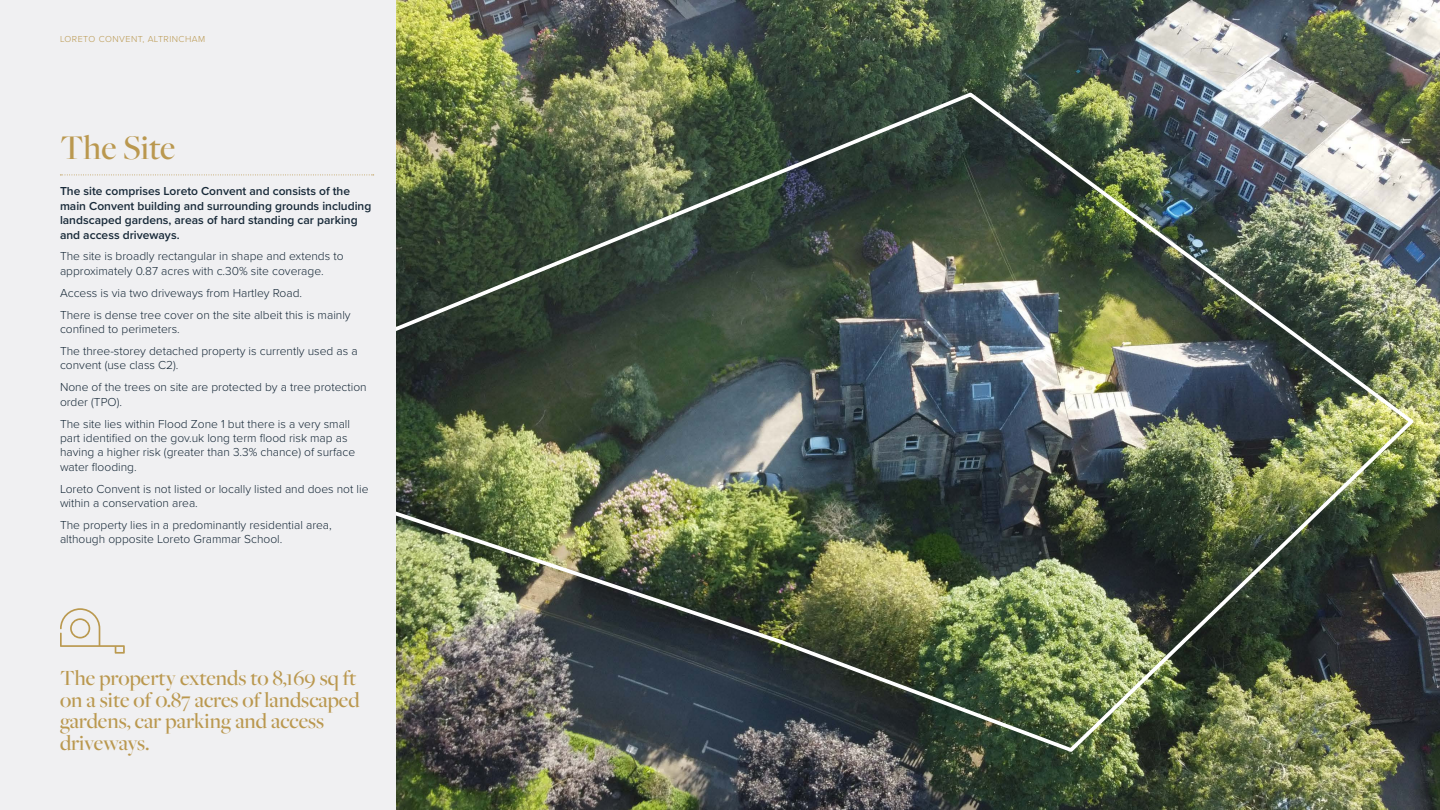
<style>
.page{position:relative;width:1440px;height:810px;background:#fff}
.page>*{position:absolute;margin:0;border:0;box-sizing:border-box;transform-origin:0 0}
.t1{font:500 36px "Freight Big Pro";color:#ba984f}
.t2{font:500 22.5px/21.8px "Freight Big Pro";color:#ba984f}
.t3{font:300 12px/14.4px "Proxima Nova";color:#172938}
.t4{font:600 12px/14.4px "Proxima Nova";color:#172938}
.t5{font:300 9px "Proxima Nova";letter-spacing:.05em;color:#ba984f}
</style>
<div class="page">
<img style="left:396px;top:0;width:1044px;height:810px">
<img style="left:396px;top:90px;width:1021px;height:664px">
<div style="left:0;top:0;width:396px;height:810px;background:#f0f0f2"></div>
<svg style="left:60px;top:175px;width:314px;height:1px"></svg>
<svg style="left:60px;top:608px;width:65px;height:46px"></svg>
<p class="t5" style="left:60px;top:32px;width:147px">LORETO CONVENT, ALTRINCHAM</p>
<h1 class="t1" style="left:60px;top:124px;width:117px">The Site</h1>
<p class="t4" style="left:60px;top:184px;width:313px">The site comprises Loreto Convent and consists of the main Convent building and surrounding grounds including landscaped gardens, areas of hard standing car parking and access driveways.</p>
<p class="t3" style="left:60px;top:249px;width:285px">The site is broadly rectangular in shape and extends to approximately 0.87 acres with c.30% site coverage.</p>
<p class="t3" style="left:60px;top:281px;width:292px;line-height:21.9px">Access is via two driveways from Hartley Road.<br>There is dense tree cover on the site albeit this is mainly</p>
<p class="t3" style="left:60px;top:317px;width:299px;line-height:21.9px">confined to perimeters.<br>The three-storey detached property is currently used as a</p>
<p class="t3" style="left:60px;top:354px;width:308px;line-height:21.9px">convent (use class C2).<br>None of the trees on site are protected by a tree protection</p>
<p class="t3" style="left:60px;top:390px;width:292px;line-height:21.9px">order (TPO).<br>The site lies within Flood Zone 1 but there is a very small</p>
<p class="t3" style="left:60px;top:430px;width:297px">part identified on the gov.uk long term flood risk map as having a higher risk (greater than 3.3% chance) of surface water flooding.</p>
<p class="t3" style="left:60px;top:481px;width:310px">Loreto Convent is not listed or locally listed and does not lie within a conservation area.</p>
<p class="t3" style="left:60px;top:517px;width:273px">The property lies in a predominantly residential area, although opposite Loreto Grammar School.</p>
<h2 class="t2" style="left:60px;top:666px;width:301px">The property extends to 8,169 sq ft on a site of 0.87 acres of landscaped gardens, car parking and access driveways.</h2>
</div>
